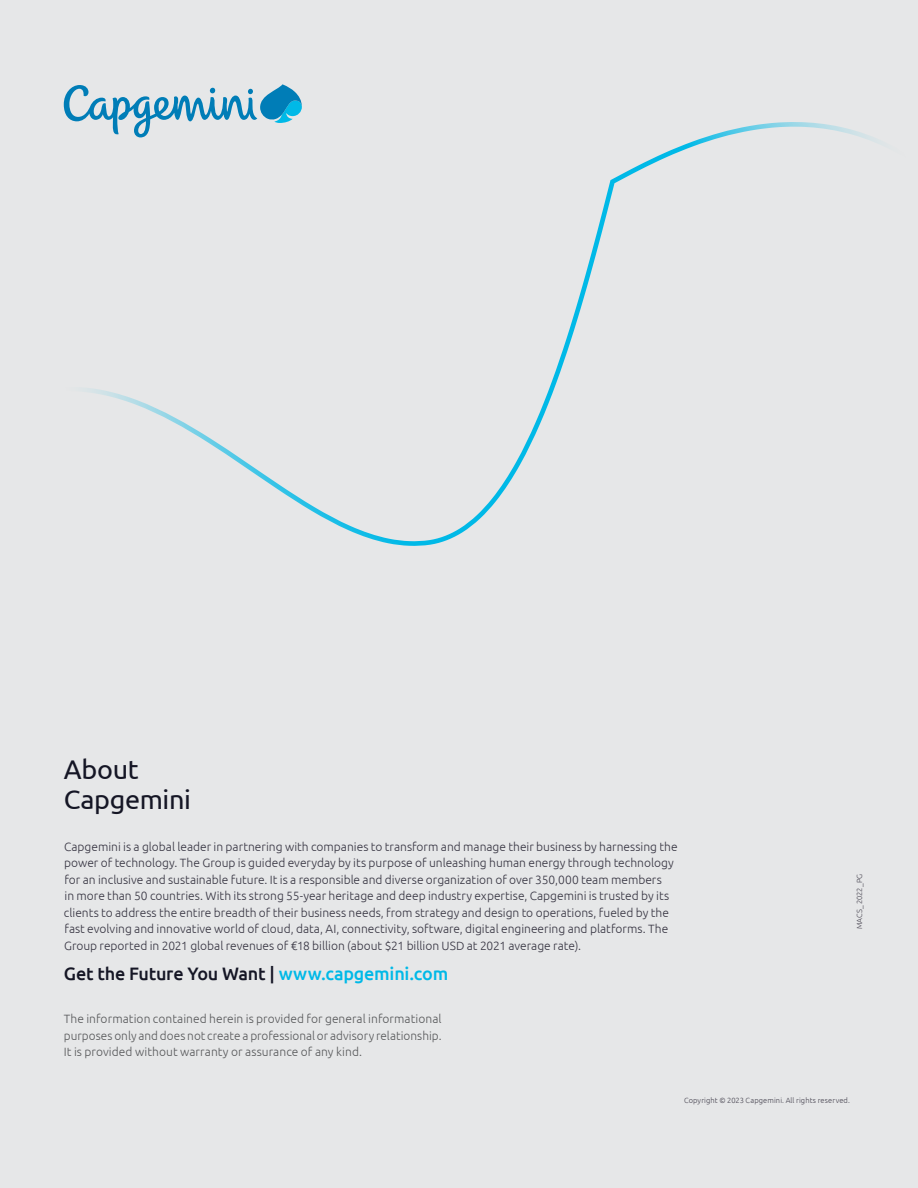
<style>
.page{position:relative;width:918px;height:1188px;background:#e6e7e8}
.page>*{position:absolute;margin:0;border:0;box-sizing:border-box;transform-origin:0 0}
.t1{font:27px/30px "Ubuntu";letter-spacing:-.015em;color:#151625}
.t2{font:500 18px "Ubuntu";letter-spacing:-.015em;color:#151625}
.t3{font:300 12px/16.5px "Ubuntu";color:#373542}
.t4{font:300 12px/16.5px "Ubuntu";letter-spacing:.005em;color:#58595b;text-align:justify}
.t5{font:300 7.5px "Ubuntu";letter-spacing:.015em;color:#484551}
.s1{color:#00b9e7}
</style>
<div class="page">
<svg style="left:87px;top:122px;width:791px;height:424px"></svg>
<svg style="left:64px;top:84px;width:238px;height:53px"></svg>
<h1 class="t1" style="left:64px;top:753px;width:129px">About<br>Capgemini</h1>
<p class="t3" style="left:64px;top:838px;width:615px">Capgemini is a global leader in partnering with companies to transform and manage their business by harnessing the power of technology. The Group is guided everyday by its purpose of unleashing human energy through technology for an inclusive and sustainable future. It is a responsible and diverse organization of over 350,000 team members<br>in more than 50 countries. With its strong 55-year heritage and deep industry expertise, Capgemini is trusted by its clients to address the entire breadth of their business needs, from strategy and design to operations, fueled by the fast evolving and innovative world of cloud, data, AI, connectivity, software, digital engineering and platforms. The Group reported in 2021 global revenues of €18 billion (about $21 billion USD at 2021 average rate).</p>
<h2 class="t2" style="left:64px;top:962px;width:386px">Get the Future You Want | <span class="s1">www.capgemini.com</span></h2>
<p class="t4" style="left:64px;top:1011px;width:379px">The information contained herein is provided for general informational purposes only and does not create a professional or advisory relationship.<br>It is provided without warranty or assurance of any kind.</p>
<p class="t5" style="left:855px;top:929px;width:57px;rotate:-90deg">MACS_2022_PG</p>
<p class="t5" style="left:684px;top:1096px;width:167px">Copyright © 2023 Capgemini. All rights reserved.</p>
</div>
